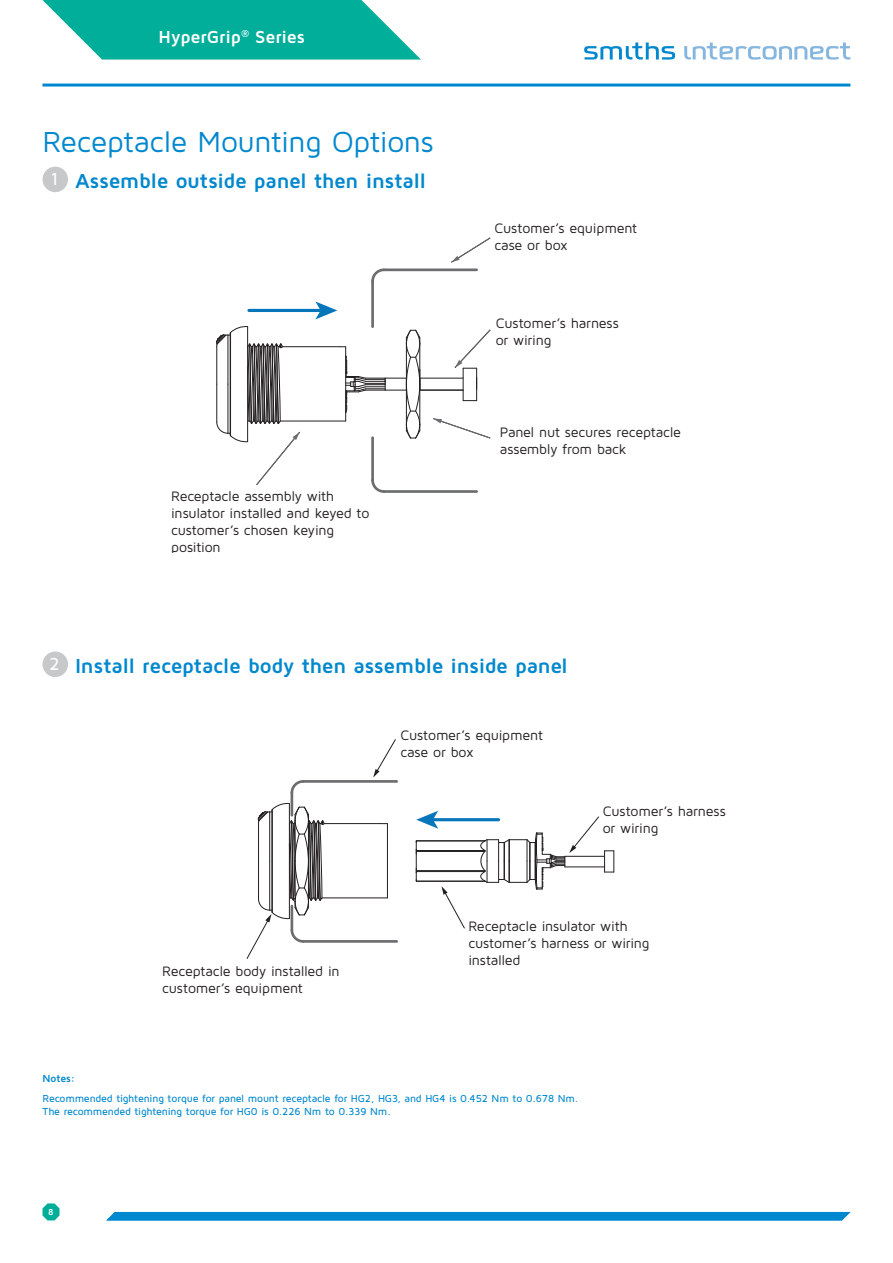
<style>
.page{position:relative;width:893px;height:1263px;background:#fff}
.page>*{position:absolute;margin:0;border:0;box-sizing:border-box;transform-origin:0 0}
.Heading_2{font:30px "Maven Pro";letter-spacing:-.015em;color:#0088ce}
.Heading_3{font:700 21px "Maven Pro";letter-spacing:-.015em;color:#0088ce}
.t1{font:700 18px "Maven Pro";letter-spacing:-.01em;color:#fff}
.t2{font:500 18px "Maven Pro";color:#fff}
.t3{font:14.1px/17px "Maven Pro";letter-spacing:-.015em;color:#231f20}
.Text_note{font:500 10.5px/13.5px "Maven Pro";letter-spacing:-.015em;color:#0088ce}
.Text_note-2{font:700 10.5px "Maven Pro";letter-spacing:-.01em;color:#0088ce}
.t4{font:700 9px "Maven Pro";color:#fff}
</style>
<div class="page">
<hr style="left:43px;top:84px;width:807px;height:3px;background:#0088ce">
<div style="left:106px;top:1212px;width:744px;height:8px;background:#0088ce"></div>
<svg style="left:584px;top:43px;width:91px;height:17px"></svg>
<svg style="left:684px;top:43px;width:166px;height:17px"></svg>
<svg style="left:42px;top:0;width:379px;height:60px;background:#2bbbab"></svg>
<hr style="left:371px;top:281px;width:3px;height:46px;background:#6c6d70">
<hr style="left:384px;top:268px;width:93px;height:3px;background:#6c6d70">
<svg style="left:371px;top:268px;width:16px;height:16px"></svg>
<hr style="left:371px;top:438px;width:3px;height:42px;background:#6c6d70">
<hr style="left:384px;top:490px;width:93px;height:3px;background:#6c6d70">
<svg style="left:371px;top:477px;width:16px;height:16px"></svg>
<hr style="left:476px;top:368px;width:1px;height:33px;background:#231f20">
<hr style="left:463px;top:368px;width:1px;height:33px;background:#231f20">
<svg style="left:464px;top:400px;width:12px;height:1px"></svg>
<hr style="left:420px;top:390px;width:43px;height:1px;background:#231f20">
<hr style="left:420px;top:378px;width:43px;height:1px;background:#231f20">
<hr style="left:283px;top:346px;width:56px;height:1px;background:#231f20">
<hr style="left:280px;top:421px;width:66px;height:1px;background:#231f20">
<svg style="left:339px;top:329px;width:82px;height:110px"></svg>
<hr style="left:249px;top:309px;width:73px;height:3px;background:#0676bb">
<svg style="left:315px;top:301px;width:22px;height:18px"></svg>
<svg style="left:451px;top:237px;width:40px;height:25px"></svg>
<svg style="left:455px;top:329px;width:36px;height:40px"></svg>
<svg style="left:433px;top:418px;width:58px;height:21px"></svg>
<svg style="left:216px;top:308px;width:84px;height:178px"></svg>
<hr style="left:324px;top:823px;width:57px;height:1px;background:#231f20">
<hr style="left:416px;top:871px;width:69px;height:1px;background:#231f20">
<hr style="left:416px;top:870px;width:69px;height:1px;background:#231f20">
<hr style="left:416px;top:851px;width:69px;height:1px;background:#231f20">
<hr style="left:416px;top:850px;width:69px;height:1px;background:#231f20">
<hr style="left:416px;top:881px;width:69px;height:1px;background:#231f20">
<hr style="left:416px;top:840px;width:69px;height:1px;background:#231f20">
<svg style="left:415px;top:841px;width:2px;height:40px"></svg>
<hr style="left:387px;top:824px;width:1px;height:74px;background:#231f20">
<hr style="left:322px;top:897px;width:65px;height:1px;background:#231f20">
<hr style="left:291px;top:793px;width:2px;height:22px;background:#6c6d70">
<hr style="left:303px;top:780px;width:94px;height:3px;background:#6c6d70">
<svg style="left:290px;top:780px;width:16px;height:15px"></svg>
<hr style="left:303px;top:940px;width:94px;height:3px;background:#6c6d70">
<svg style="left:246px;top:803px;width:79px;height:156px"></svg>
<svg style="left:480px;top:816px;width:134px;height:74px"></svg>
<svg style="left:441px;top:886px;width:24px;height:43px"></svg>
<svg style="left:373px;top:739px;width:23px;height:38px"></svg>
<hr style="left:432px;top:818px;width:67px;height:3px;background:#0676bb">
<svg style="left:416px;top:811px;width:22px;height:18px"></svg>
<svg style="left:43px;top:1203px;width:17px;height:17px"></svg>
<div style="left:43px;top:167px;width:25px;height:25px;background:#c7c8ca;border-radius:50%"></div>
<div style="left:43px;top:651px;width:25px;height:26px;background:#c7c8ca;border-radius:50%"></div>
<p class="t1" style="left:159px;top:25px;width:148px">HyperGrip<sup>®</sup> Series</p>
<p class="Heading_2" style="left:43px;top:123px;width:393px">Receptacle Mounting Options</p>
<p class="t2" style="left:50px;top:168px;width:10px">1</p>
<p class="Heading_3" style="left:75px;top:167px;width:353px">Assemble outside panel then install</p>
<p class="t3" style="left:171px;top:487px;width:200px">Receptacle assembly with insulator installed and keyed to customer’s chosen keying position</p>
<p class="t3" style="left:494px;top:219px;width:144px">Customer’s equipment case or box</p>
<p class="t3" style="left:496px;top:314px;width:124px">Customer’s harness or wiring</p>
<p class="t3" style="left:500px;top:424px;width:183px">Panel nut secures receptacle assembly from back</p>
<p class="t2" style="left:49px;top:653px;width:12px">2</p>
<p class="Heading_3" style="left:75px;top:652px;width:494px">Install receptacle body then assemble inside panel</p>
<p class="t3" style="left:162px;top:962px;width:179px">Receptacle body installed in customer’s equipment</p>
<p class="t3" style="left:400px;top:726px;width:144px">Customer’s equipment case or box</p>
<p class="t3" style="left:603px;top:802px;width:124px">Customer’s harness or wiring</p>
<p class="t3" style="left:468px;top:917px;width:183px">Receptacle insulator with customer’s harness or wiring installed</p>
<p class="Text_note-2" style="left:43px;top:1071px;width:34px">Notes:</p>
<p class="Text_note" style="left:43px;top:1091px;width:538px">Recommended tightening torque for panel mount receptacle for HG2, HG3, and HG4 is 0.452 Nm to 0.678 Nm.<br>The recommended tightening torque for HG0 is 0.226 Nm to 0.339 Nm.</p>
<p class="t4" style="left:48px;top:1206px;width:7px">8</p>
</div>
